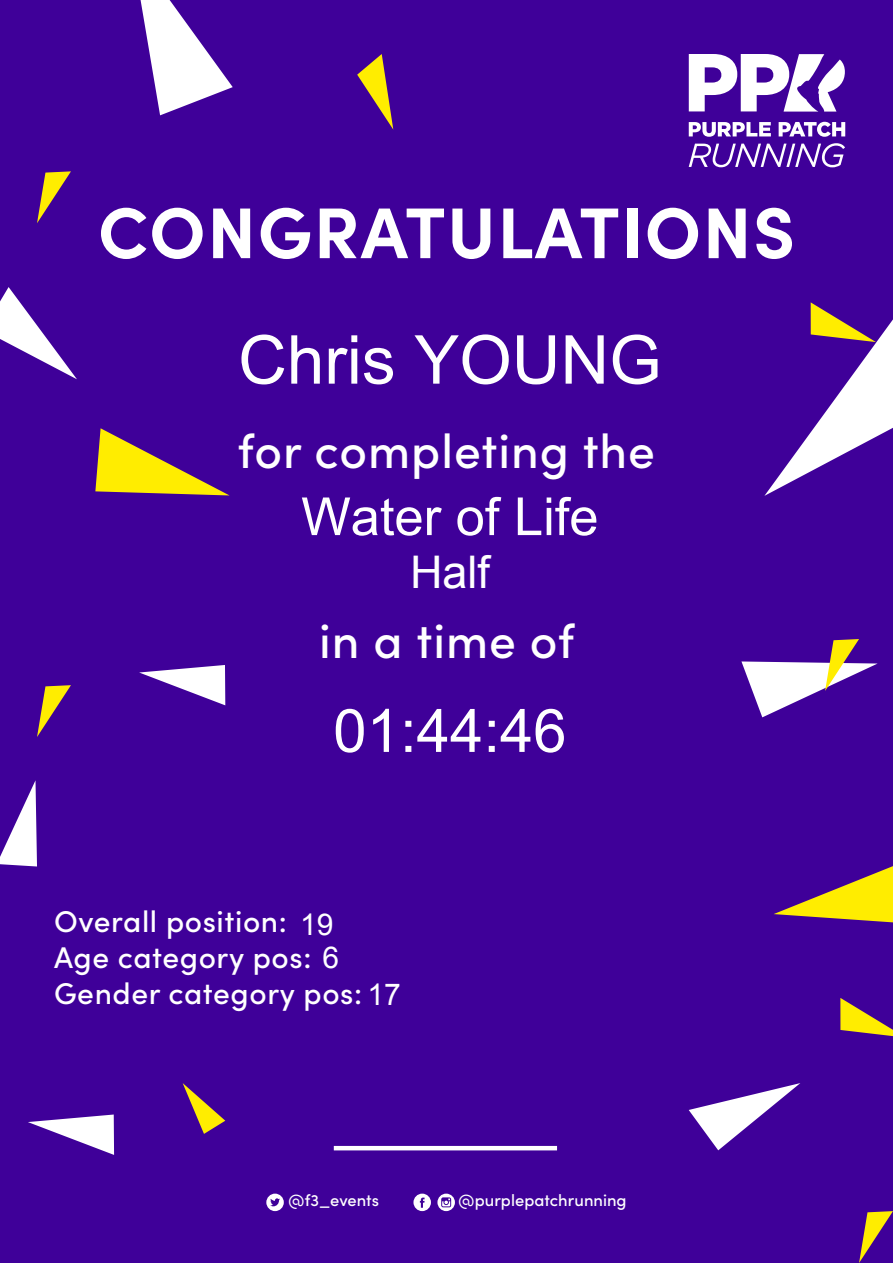
<style>
.page{position:relative;width:893px;height:1263px;background:#3f0099}
.page>*{position:absolute;margin:0;border:0;box-sizing:border-box;transform-origin:0 0}
.t1{font:700 72px "Sofia Pro";letter-spacing:.02em;color:#fff}
.t2{font:67.5px "Arial";color:#fff}
.t3{font:60px "Arial";color:#fff}
.t4{font:52.5px "Arial";color:#fff}
.t5{font:500 48px "Sofia Pro";letter-spacing:.02em;color:#fff}
.t6{font:45px "Arial";color:#fff}
.t7{font:500 30px/36px "Sofia Pro";letter-spacing:.02em;color:#fff}
.t8{font:30px "Arial";color:#fff}
.t9{font:500 16.5px "Sofia Pro";color:#fff}
.s1{font-family:"Arial";font-weight:400}
</style>
<div class="page">
<hr style="left:334px;top:1146px;width:223px;height:4px;background:#fff">
<svg style="left:139px;top:665px;width:86px;height:40px"></svg>
<svg style="left:0;top:780px;width:37px;height:86px"></svg>
<svg style="left:28px;top:1114px;width:86px;height:41px"></svg>
<svg style="left:141px;top:0;width:92px;height:115px"></svg>
<svg style="left:689px;top:1083px;width:111px;height:67px"></svg>
<svg style="left:0;top:287px;width:77px;height:92px"></svg>
<svg style="left:774px;top:866px;width:119px;height:56px"></svg>
<svg style="left:95px;top:428px;width:134px;height:67px"></svg>
<svg style="left:764px;top:302px;width:129px;height:194px"></svg>
<svg style="left:840px;top:998px;width:53px;height:38px"></svg>
<svg style="left:37px;top:685px;width:34px;height:52px"></svg>
<svg style="left:741px;top:639px;width:137px;height:78px"></svg>
<svg style="left:37px;top:171px;width:34px;height:52px"></svg>
<svg style="left:859px;top:1211px;width:34px;height:52px"></svg>
<svg style="left:357px;top:54px;width:36px;height:75px"></svg>
<svg style="left:183px;top:1083px;width:42px;height:51px"></svg>
<svg style="left:413px;top:1193px;width:18px;height:18px"></svg>
<svg style="left:266px;top:1193px;width:18px;height:18px"></svg>
<svg style="left:437px;top:1193px;width:18px;height:18px"></svg>
<svg style="left:689px;top:122px;width:82px;height:15px"></svg>
<svg style="left:779px;top:122px;width:66px;height:15px"></svg>
<svg style="left:689px;top:143px;width:156px;height:24px"></svg>
<svg style="left:689px;top:54px;width:156px;height:58px"></svg>
<h1 class="t1" style="left:98px;top:177px;width:699px">CONGRATULATIONS</h1>
<h2 class="t2" style="left:238px;top:323px;width:425px">Chris YOUNG</h2>
<h3 class="t5" style="left:238px;top:416px;width:419px">for completing the</h3>
<h3 class="t4" style="left:301px;top:488px;width:299px">Water of Life</h3>
<h3 class="t6" style="left:410px;top:548px;width:81px">Half</h3>
<h3 class="t5" style="left:319px;top:605px;width:257px">in a time of</h3>
<h3 class="t3" style="left:333px;top:698px;width:235px">01:44:46</h3>
<p class="t7" style="left:54px;top:901px;width:348px">Overall position:<br>Age category pos: <span class="s1">6<br></span>Gender category pos: <span class="s1">17</span></p>
<p class="t8" style="left:300px;top:908px;width:35px">19</p>
<p class="t9" style="left:288px;top:1188px;width:92px">@f3_events</p>
<p class="t9" style="left:458px;top:1188px;width:170px">@purplepatchrunning</p>
</div>
